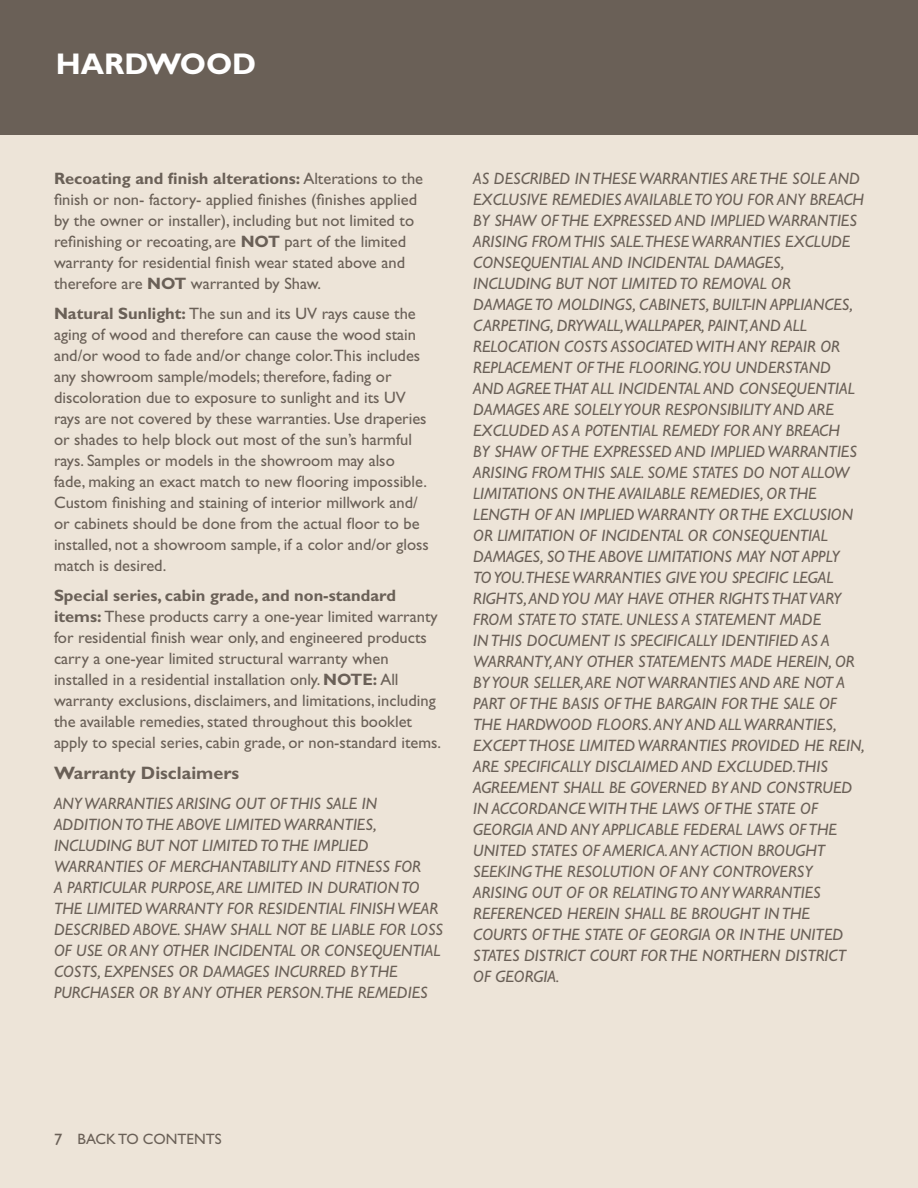
<style>
.page{position:relative;width:918px;height:1188px;background:#ede4d8}
.page>*{position:absolute;margin:0;border:0;box-sizing:border-box;transform-origin:0 0}
.t1{font:700 30px "Gill Sans Std";color:#fff}
.t2{font:700 18px "Gill Sans Std";color:#6a6057}
.t3{font:italic 16.5px/21px "Gill Sans Std";color:#6a6057}
.t4{font:16.5px/21px "Gill Sans Std";color:#6a6057}
.t5{font:15px "Gill Sans Std";color:#6a6057}
.s1{font-weight:700}
.s2{font-size:16.5px}
</style>
<div class="page">
<div style="left:0;top:0;width:918px;height:134px;background:#6a6057"></div>
<h1 class="t1" style="left:56px;top:47px;width:202px">HARDWOOD</h1>
<p class="t4" style="left:54px;top:168px;width:371px"><span class="s1">Recoating and finish alterations:</span> Alterations to the finish or non- factory- applied finishes (finishes applied by the owner or installer), including but not limited to refinishing or recoating, are <span class="s1">NOT</span> part of the limited warranty for residential finish wear stated above and therefore are <span class="s1">NOT</span> warranted by Shaw.</p>
<p class="t4" style="left:54px;top:303px;width:376px"><span class="s1">Natural Sunlight:</span> The sun and its UV rays cause the aging of wood and therefore can cause the wood stain and/or wood to fade and/or change color.This includes any showroom sample/models; therefore, fading or discoloration due to exposure to sunlight and its UV rays are not covered by these warranties. Use draperies or shades to help block out most of the sun’s harmful rays. Samples or models in the showroom may also fade, making an exact match to new flooring impossible.<br>Custom finishing and staining of interior millwork and/ or cabinets should be done from the actual floor to be installed, not a showroom sample, if a color and/or gloss match is desired.</p>
<p class="t4" style="left:54px;top:585px;width:389px"><span class="s1">Special series, cabin grade, and non-standard items:</span> These products carry a one-year limited warranty for residential finish wear only, and engineered products carry a one-year limited structural warranty when installed in a residential installation only. <span class="s1">NOTE:</span> All warranty exclusions, disclaimers, and limitations, including the available remedies, stated throughout this booklet apply to special series, cabin grade, or non-standard items.</p>
<p class="t2" style="left:54px;top:763px;width:187px">Warranty Disclaimers</p>
<p class="t3" style="left:54px;top:793px;width:391px">ANY WARRANTIES ARISING OUT OF THIS SALE IN ADDITION TO THE ABOVE LIMITED WARRANTIES, INCLUDING BUT NOT LIMITED TO THE IMPLIED WARRANTIES OF MERCHANTABILITY AND FITNESS FOR<br>A PARTICULAR PURPOSE, ARE LIMITED IN DURATION TO THE LIMITED WARRANTY FOR RESIDENTIAL FINISH WEAR DESCRIBED ABOVE. SHAW SHALL NOT BE LIABLE FOR LOSS OF USE OR ANY OTHER INCIDENTAL OR CONSEQUENTIAL COSTS, EXPENSES OR DAMAGES INCURRED BY THE PURCHASER OR BY ANY OTHER PERSON.THE REMEDIES</p>
<p class="t3" style="left:473px;top:168px;width:393px">AS DESCRIBED IN THESE WARRANTIES ARE THE SOLE AND EXCLUSIVE REMEDIES AVAILABLE TO YOU FOR ANY BREACH BY SHAW OF THE EXPRESSED AND IMPLIED WARRANTIES ARISING FROM THIS SALE.THESE WARRANTIES EXCLUDE CONSEQUENTIAL AND INCIDENTAL DAMAGES, INCLUDING BUT NOT LIMITED TO REMOVAL OR<br>DAMAGE TO MOLDINGS, CABINETS, BUILT-IN APPLIANCES, CARPETING, DRYWALL,WALLPAPER, PAINT, AND ALL RELOCATION COSTS ASSOCIATED WITH ANY REPAIR OR REPLACEMENT OF THE FLOORING.YOU UNDERSTAND AND AGREE THAT ALL INCIDENTAL AND CONSEQUENTIAL DAMAGES ARE SOLELY YOUR RESPONSIBILITY AND ARE EXCLUDED AS A POTENTIAL REMEDY FOR ANY BREACH<br>BY SHAW OF THE EXPRESSED AND IMPLIED WARRANTIES ARISING FROM THIS SALE. SOME STATES DO NOT ALLOW LIMITATIONS ON THE AVAILABLE REMEDIES, OR THE LENGTH OF AN IMPLIED WARRANTY OR THE EXCLUSION OR LIMITATION OF INCIDENTAL OR CONSEQUENTIAL DAMAGES, SO THE ABOVE LIMITATIONS MAY NOT APPLY<br>TO YOU.THESE WARRANTIES GIVE YOU SPECIFIC LEGAL RIGHTS, AND YOU MAY HAVE OTHER RIGHTS THAT VARY FROM STATE TO STATE. UNLESS A STATEMENT MADE<br>IN THIS DOCUMENT IS SPECIFICALLY IDENTIFIED AS A WARRANTY, ANY OTHER STATEMENTS MADE HEREIN, OR BY YOUR SELLER, ARE NOT WARRANTIES AND ARE NOT A PART OF THE BASIS OF THE BARGAIN FOR THE SALE OF THE HARDWOOD FLOORS. ANY AND ALL WARRANTIES, EXCEPT THOSE LIMITED WARRANTIES PROVIDED HE REIN, ARE SPECIFICALLY DISCLAIMED AND EXCLUDED.THIS AGREEMENT SHALL BE GOVERNED BY AND CONSTRUED IN ACCORDANCE WITH THE LAWS OF THE STATE OF GEORGIA AND ANY APPLICABLE FEDERAL LAWS OF THE UNITED STATES OF AMERICA. ANY ACTION BROUGHT SEEKING THE RESOLUTION OF ANY CONTROVERSY ARISING OUT OF OR RELATING TO ANY WARRANTIES REFERENCED HEREIN SHALL BE BROUGHT IN THE COURTS OF THE STATE OF GEORGIA OR IN THE UNITED STATES DISTRICT COURT FOR THE NORTHERN DISTRICT OF GEORGIA.</p>
<p class="t5" style="left:54px;top:1131px;width:169px"><span class="s2">7</span> BACK TO CONTENTS</p>
</div>
